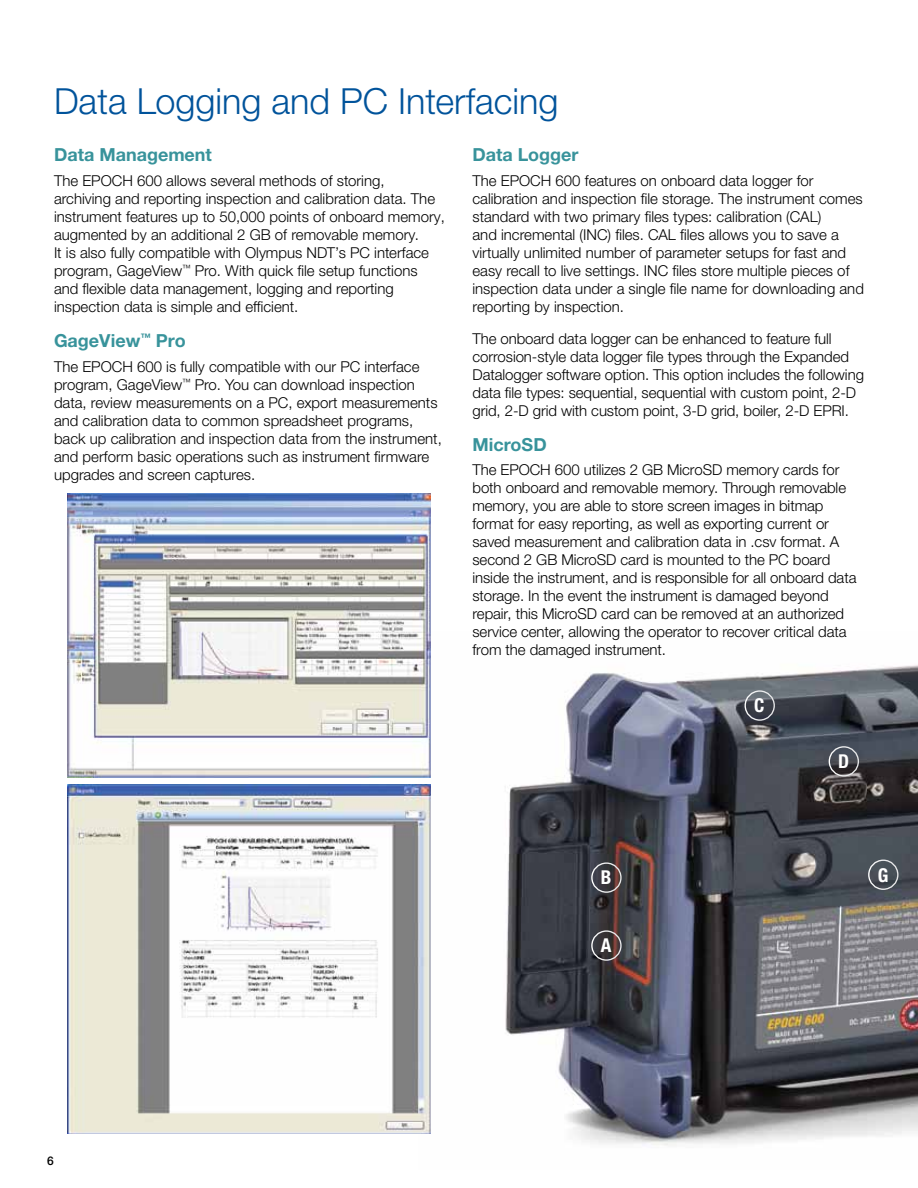
<style>
.page{position:relative;width:918px;height:1188px;background:#fff}
.page>*{position:absolute;margin:0;border:0;box-sizing:border-box;transform-origin:0 0}
.t1{font:300 36px "Helvetica Neue LTW1 G";color:#00539b}
.t2{font:700 condensed 19.05px "Helvetica Neue LTW1 G";color:#fff}
.t3{font:700 18px "Helvetica Neue LTW1 G";color:#38939b}
.t4{font:300 15px/18px "Helvetica Neue LTW1 G";color:#000}
.t5{font:500 12px "Helvetica Neue LTW1 G";color:#000}
</style>
<div class="page">
<img style="left:419px;top:665px;width:499px;height:481px">
<div style="left:591px;top:930px;width:31px;height:31px;border:1px solid #fff;border-radius:50%"></div>
<div style="left:591px;top:862px;width:31px;height:31px;border:1px solid #fff;border-radius:50%"></div>
<div style="left:868px;top:860px;width:31px;height:30px;border:1px solid #fff;border-radius:50%"></div>
<div style="left:829px;top:746px;width:30px;height:31px;border:1px solid #fff;border-radius:50%"></div>
<div style="left:745px;top:690px;width:30px;height:31px;border:1px solid #fff;border-radius:50%"></div>
<img style="left:67px;top:784px;width:364px;height:350px">
<img style="left:67px;top:494px;width:364px;height:283px">
<h1 class="t1" style="left:54px;top:79px;width:506px">Data Logging and PC Interfacing</h1>
<p class="t3" style="left:472px;top:144px;width:108px">Data Logger</p>
<p class="t4" style="left:472px;top:172px;width:393px">The EPOCH 600 features on onboard data logger for calibration and inspection file storage. The instrument comes standard with two primary files types: calibration (CAL)<br>and incremental (INC) files. CAL files allows you to save a virtually unlimited number of parameter setups for fast and easy recall to live settings. INC files store multiple pieces of inspection data under a single file name for downloading and reporting by inspection.</p>
<p class="t4" style="left:472px;top:329px;width:393px">The onboard data logger can be enhanced to feature full corrosion-style data logger file types through the Expanded Datalogger software option. This option includes the following data file types: sequential, sequential with custom point, 2-D grid, 2-D grid with custom point, 3-D grid, boiler, 2-D EPRI.</p>
<p class="t3" style="left:472px;top:433px;width:76px">MicroSD</p>
<p class="t4" style="left:472px;top:461px;width:386px">The EPOCH 600 utilizes 2 GB MicroSD memory cards for both onboard and removable memory. Through removable memory, you are able to store screen images in bitmap format for easy reporting, as well as exporting current or saved measurement and calibration data in .csv format. A second 2 GB MicroSD card is mounted to the PC board inside the instrument, and is responsible for all onboard data storage. In the event the instrument is damaged beyond repair, this MicroSD card can be removed at an authorized service center, allowing the operator to recover critical data from the damaged instrument.</p>
<p class="t3" style="left:54px;top:144px;width:159px">Data Management</p>
<p class="t4" style="left:54px;top:172px;width:393px">The EPOCH 600 allows several methods of storing, archiving and reporting inspection and calibration data. The instrument features up to 50,000 points of onboard memory, augmented by an additional 2 GB of removable memory.<br>It is also fully compatible with Olympus NDT’s PC interface program, GageView<sup>™</sup> Pro. With quick file setup functions and flexible data management, logging and reporting inspection data is simple and efficient.</p>
<p class="t3" style="left:54px;top:330px;width:133px">GageView<sup>™</sup> Pro</p>
<p class="t4" style="left:54px;top:358px;width:389px">The EPOCH 600 is fully compatible with our PC interface program, GageView<sup>™</sup> Pro. You can download inspection data, review measurements on a PC, export measurements and calibration data to common spreadsheet programs, back up calibration and inspection data from the instrument, and perform basic operations such as instrument firmware upgrades and screen captures.</p>
<p class="t2" style="left:754px;top:694px;width:12px">C</p>
<p class="t2" style="left:838px;top:750px;width:12px">D</p>
<p class="t2" style="left:601px;top:866px;width:12px">B</p>
<p class="t2" style="left:878px;top:863px;width:12px">G</p>
<p class="t5" style="left:47px;top:1154px;width:8px">6</p>
<p class="t2" style="left:601px;top:934px;width:12px">A</p>
</div>
